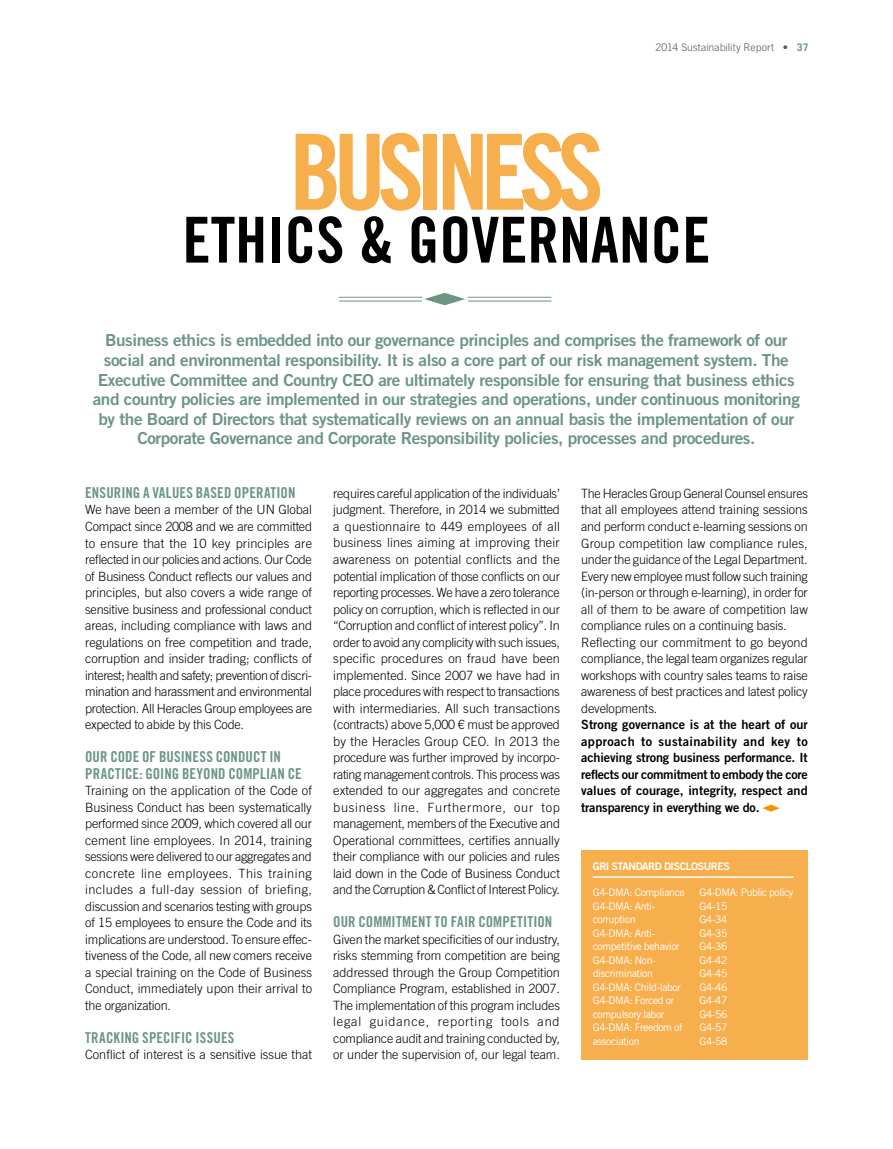
<style>
.page{position:relative;width:893px;height:1149px;background:#fff}
.page>*{position:absolute;margin:0;border:0;box-sizing:border-box;transform-origin:0 0}
.t1{font:105px "Trade Gothic LT Std Bd Cn 20";letter-spacing:-.08em;color:#f7af4e}
.t2{font:63.3px "Trade Gothic LT Std Bd Cn 20";color:#000}
.t3{font:16.5px/19.5px "Trade Gothic LT Std Bd 2";letter-spacing:-.025em;color:#6c9683;text-align:center;scale:1.04 1}
.t4{font:15px "Trade Gothic LT Std Bd Cn 20";color:#6c9683}
.t5{font:300 12.75px/16.5px "Trade Gothic LT Std";letter-spacing:-.01em;color:#000;text-align:justify}
.t6{font:12.75px/16.5px "Trade Gothic LT Std Bd 2";letter-spacing:-.01em;color:#000;text-align:justify}
.t7{font:10.5px/13.5px "Trade Gothic LT Std";letter-spacing:-.04em;color:#fff}
.t8{font:300 10.5px "Trade Gothic LT Std";letter-spacing:.005em;color:#58585a}
.t9{font:10.5px "Trade Gothic LT Std Bd 2";letter-spacing:-.04em;color:#fff}
.s1{font-weight:700;color:#6c9683}
</style>
<div class="page">
<svg style="left:762px;top:804px;width:18px;height:7px"></svg>
<hr style="left:339px;top:297px;width:212px;height:1px;background:#6c9683">
<hr style="left:339px;top:300px;width:212px;height:1px;background:#6c9683">
<div style="left:422px;top:290px;width:45px;height:18px;background:#fff"></div>
<svg style="left:424px;top:293px;width:41px;height:12px"></svg>
<div style="left:581px;top:850px;width:227px;height:209px;background:#f7af4e"></div>
<hr style="left:593px;top:876px;width:201px;height:1px;background:#fff">
<p class="t8" style="left:656px;top:41px;width:155px">2014 Sustainability Report • <span class="s1">37</span></p>
<h1 class="t1" style="left:289px;top:108px;width:316px">BUSINESS</h1>
<h2 class="t2" style="left:183px;top:201px;width:288px">ETHICS &amp; GOVERNAN</h2>
<h2 class="t2" style="left:651px;top:201px;width:55px">CE</h2>
<p class="t3" style="left:93px;top:330px;width:681px">Business ethics is embedded into our governance principles and comprises the framework of our social and environmental responsibility. It is also a core part of our risk management system. The Executive Committee and Country CEO are ultimately responsible for ensuring that business ethics and country policies are implemented in our strategies and operations, under continuous monitoring by the Board of Directors that systematically reviews on an annual basis the implementation of our Corporate Governance and Corporate Responsibility policies, processes and procedures.</p>
<p class="t4" style="left:85px;top:483px;width:8px">ENSURIN</p>
<p class="t4" style="left:133px;top:483px;width:28px">G AVALUES</p>
<p class="t4" style="left:196px;top:483px;width:8px">BASE</p>
<p class="t4" style="left:224px;top:483px;width:18px">D OPERATION</p>
<p class="t5" style="left:85px;top:501px;width:228px">We have been a member of the UN Global Compact since 2008 and we are committed to ensure that the 10 key principles are reflected in our policies and actions. Our Code of Business Conduct reflects our values and principles, but also covers a wide range of sensitive business and professional conduct areas, including compliance with laws and regulations on free competition and trade, corruption and insider trading; conflicts of interest; health and safety; prevention of discri&shy;mination and harassment and environmental protection. All Heracles Group employees are expected to abide by this Code.</p>
<p class="t4" style="left:85px;top:747px;width:82px">OUR CODE OF BUSINESS</p>
<p class="t4" style="left:216px;top:747px;width:60px">CONDUCTIN</p>
<p class="t4" style="left:85px;top:764px;width:105px">PRACTICE: GOING BEYON</p>
<p class="t4" style="left:218px;top:764px;width:42px">D COMPLIAN</p>
<p class="t4" style="left:288px;top:764px;width:14px">CE</p>
<p class="t5" style="left:85px;top:782px;width:228px">Training on the application of the Code of Business Conduct has been systematically performed since 2009, which covered all our cement line employees. In 2014, training sessions were delivered to our aggregates and concrete line employees. This training includes a full-day session of briefing, discussion and scenarios testing with groups of 15 employees to ensure the Code and its implications are understood. To ensure effec&shy;tiveness of the Code, all new comers receive a special training on the Code of Business Conduct, immediately upon their arrival to the organization.</p>
<p class="t4" style="left:85px;top:1028px;width:118px">TRACKING SPECIFIC ISSUES</p>
<p class="t5" style="left:85px;top:1046px;width:228px">Conflict of interest is a sensitive issue that</p>
<p class="t5" style="left:333px;top:485px;width:228px">requires careful application of the individuals’ judgment. Therefore, in 2014 we submitted a questionnaire to 449 employees of all business lines aiming at improving their awareness on potential conflicts and the potential implication of those conflicts on our reporting processes. We have a zero tolerance policy on corruption, which is reflected in our “Corruption and conflict of interest policy”. In order to avoid any complicity with such issues, specific procedures on fraud have been implemented. Since 2007 we have had in place procedures with respect to transactions with intermediaries. All such transactions (contracts) above 5,000 € must be approved by the Heracles Group CEO. In 2013 the procedure was further improved by incorpo&shy;rating management controls. This process was extended to our aggregates and concrete business line. Furthermore, our top management, members of the Executive and Operational committees, certifies annually their compliance with our policies and rules laid down in the Code of Business Conduct and the Corruption &amp; Conflict of Interest Policy.</p>
<p class="t4" style="left:333px;top:912px;width:125px">OUR COMMITMENT TO FAIR</p>
<p class="t4" style="left:478px;top:912px;width:32px">COMPETITION</p>
<p class="t5" style="left:333px;top:930px;width:228px">Given the market specificities of our industry, risks stemming from competition are being addressed through the Group Competition Compliance Program, established in 2007.<br>The implementation of this program includes legal guidance, reporting tools and compliance audit and training conducted by, or under the supervision of, our legal team.</p>
<p class="t5" style="left:581px;top:485px;width:228px;text-align:left">The Heracles Group General Counsel ensures that all employees attend training sessions and perform conduct e-learning sessions on Group competition law compliance rules, under the guidance of the Legal Department.<br>Every new employee must follow such training (in-person or through e-learning), in order for all of them to be aware of competition law compliance rules on a continuing basis.<br>Reflecting our commitment to go beyond compliance, the legal team organizes regular workshops with country sales teams to raise awareness of best practices and latest policy developments.</p>
<p class="t6" style="left:581px;top:716px;width:228px">Strong governance is at the heart of our approach to sustainability and key to achieving strong business performance. It reflects our commitment to embody the core values of courage, integrity, respect and transparency in everything we do.</p>
<p class="t9" style="left:593px;top:859px;width:32px">GRI STANDA</p>
<p class="t9" style="left:648px;top:859px;width:76px">RD DISCLOSU REs</p>
<p class="t7" style="left:593px;top:885px;width:94px">G4-DMA: Compliance<br>G4-DMA: Anti&shy;corruption<br>G4-DMA: Anti&shy;competitive behavior<br>G4-DMA: Non&shy;discrimination<br>G4-DMA: Child-labor<br>G4-DMA: Forced or compulsory labor<br>G4-DMA: Freedom of association</p>
<p class="t7" style="left:700px;top:885px;width:96px">G4-DMA: Public policy<br>G4-15<br>G4-34<br>G4-35<br>G4-36<br>G4-42<br>G4-45<br>G4-46<br>G4-47<br>G4-56<br>G4-57<br>G4-58</p>
</div>
